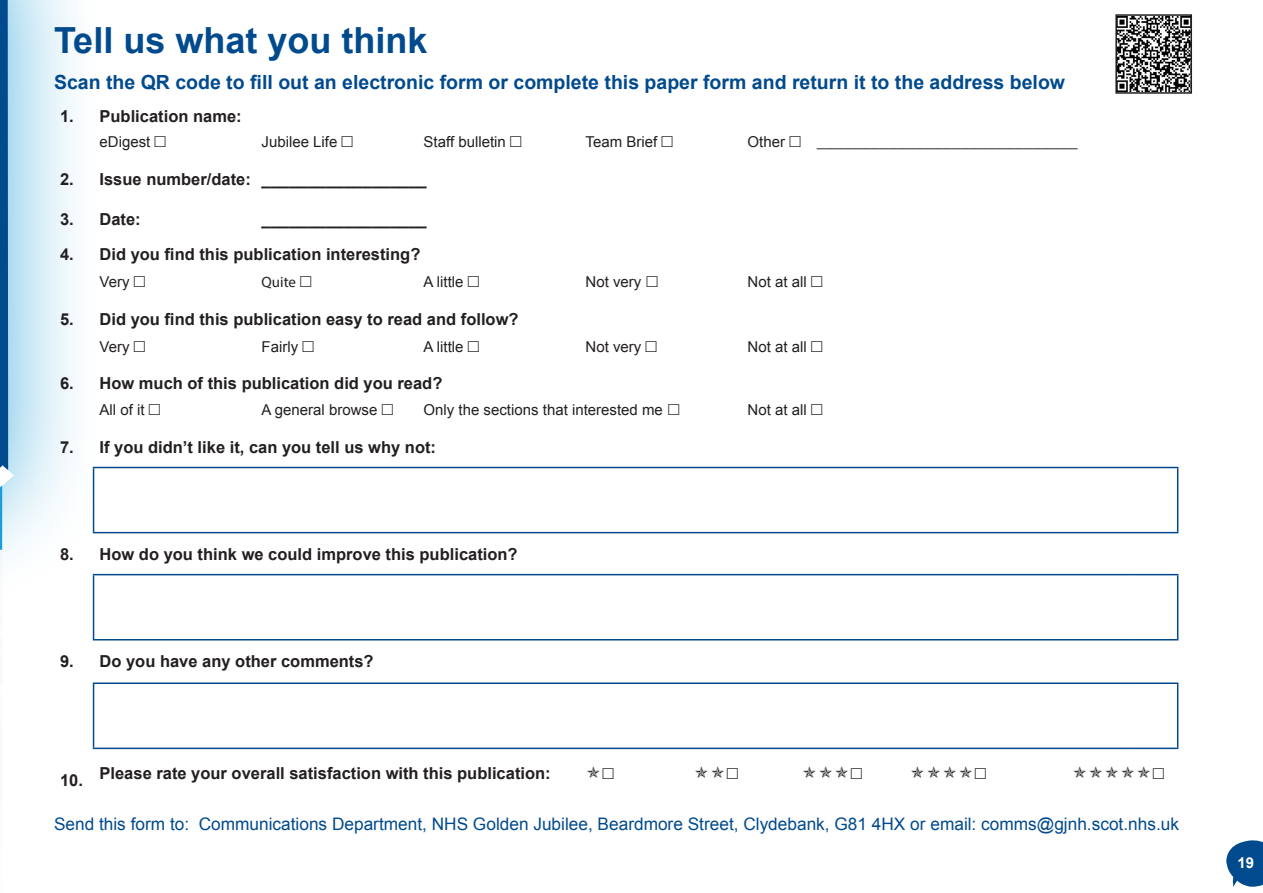
<style>
.page{position:relative;width:1263px;height:893px;background:#fff}
.page>*{position:absolute;margin:0;border:0;box-sizing:border-box;transform-origin:0 0}
.t1{font:700 36px "Arial";color:#004a8d}
.t2{font:700 19.5px "Arial";color:#004a8d}
.t3{font:18px "Myriad Pro";color:#231f20}
.t4{font:17.25px "Arial";color:#004a8d}
.t5{font:700 16.5px "Arial";color:#231f20}
.t6{font:15px "Arial";color:#231f20}
.t7{font:15px "Myriad Pro";color:#231f20}
.t8{font:700 15px "Arial";color:#fff}
</style>
<div class="page">
<svg style="left:1226px;top:840px;width:37px;height:47px"></svg>
<div style="left:0;top:0;width:103px;height:675px;background:#1b9dd8;opacity:.75"></div>
<svg style="left:0;top:0;width:23px;height:592px;background:#8dbad8"></svg>
<hr style="left:93px;top:467px;width:1036px;height:1px;background:#004a8d">
<hr style="left:93px;top:468px;width:1px;height:64px;background:#004a8d">
<hr style="left:1129px;top:467px;width:49px;height:1px;background:#004a8d">
<hr style="left:1177px;top:468px;width:1px;height:64px;background:#004a8d">
<hr style="left:93px;top:532px;width:1036px;height:1px;background:#004a8d">
<hr style="left:1129px;top:532px;width:49px;height:1px;background:#004a8d">
<hr style="left:93px;top:574px;width:1036px;height:1px;background:#004a8d">
<hr style="left:93px;top:575px;width:1px;height:64px;background:#004a8d">
<hr style="left:1129px;top:574px;width:49px;height:1px;background:#004a8d">
<hr style="left:1177px;top:575px;width:1px;height:64px;background:#004a8d">
<hr style="left:93px;top:639px;width:1036px;height:1px;background:#004a8d">
<hr style="left:1129px;top:639px;width:49px;height:1px;background:#004a8d">
<hr style="left:93px;top:682px;width:1036px;height:2px;background:#004a8d">
<hr style="left:93px;top:684px;width:1px;height:64px;background:#004a8d">
<hr style="left:1129px;top:682px;width:49px;height:2px;background:#004a8d">
<hr style="left:1177px;top:684px;width:1px;height:64px;background:#004a8d">
<hr style="left:93px;top:748px;width:1036px;height:1px;background:#004a8d">
<hr style="left:1129px;top:748px;width:49px;height:1px;background:#004a8d">
<img style="left:1118px;top:17px;width:71px;height:74px">
<div style="left:1115px;top:14px;width:77px;height:80px;border:2px solid #231f20"></div>
<p class="t1" style="left:54px;top:16px;width:375px">Tell us what you think</p>
<p class="t2" style="left:54px;top:69px;width:1012px">Scan the QR code to fill out an electronic form or complete this paper form and return it to the address below</p>
<p class="t5" style="left:60px;top:105px;width:15px">1.</p>
<p class="t5" style="left:100px;top:105px;width:144px">Publication name:</p>
<p class="t6" style="left:100px;top:132px;width:52px">eDigest</p>
<p class="t6" style="left:262px;top:132px;width:77px">Jubilee Life</p>
<p class="t6" style="left:424px;top:132px;width:84px">Staff bulletin</p>
<p class="t6" style="left:586px;top:132px;width:73px">Team Brief</p>
<p class="t6" style="left:748px;top:132px;width:39px">Other</p>
<p class="t3" style="left:817px;top:130px;width:262px">_____________________________</p>
<p class="t5" style="left:60px;top:169px;width:15px">2.</p>
<p class="t5" style="left:100px;top:169px;width:329px">Issue number/date: __________________</p>
<p class="t5" style="left:60px;top:208px;width:15px">3.</p>
<p class="t5" style="left:100px;top:208px;width:43px">Date:</p>
<p class="t5" style="left:262px;top:208px;width:167px">__________________</p>
<p class="t5" style="left:60px;top:243px;width:15px">4.</p>
<p class="t5" style="left:100px;top:243px;width:322px">Did you find this publication interesting?</p>
<p class="t6" style="left:100px;top:272px;width:32px">Very</p>
<p class="t7" style="left:262px;top:272px;width:36px">Quite</p>
<p class="t6" style="left:424px;top:272px;width:42px">A little</p>
<p class="t6" style="left:586px;top:272px;width:57px">Not very</p>
<p class="t6" style="left:748px;top:272px;width:61px">Not at all</p>
<p class="t5" style="left:60px;top:309px;width:15px">5.</p>
<p class="t5" style="left:100px;top:309px;width:421px">Did you find this publication easy to read and follow?</p>
<p class="t6" style="left:100px;top:337px;width:32px">Very</p>
<p class="t6" style="left:262px;top:337px;width:38px">Fairly</p>
<p class="t6" style="left:424px;top:337px;width:42px">A little</p>
<p class="t6" style="left:586px;top:337px;width:57px">Not very</p>
<p class="t6" style="left:748px;top:337px;width:61px">Not at all</p>
<p class="t5" style="left:60px;top:372px;width:15px">6.</p>
<p class="t5" style="left:100px;top:372px;width:344px">How much of this publication did you read?</p>
<p class="t6" style="left:100px;top:400px;width:47px">All of it</p>
<p class="t6" style="left:262px;top:400px;width:117px">A general browse</p>
<p class="t6" style="left:424px;top:400px;width:241px">Only the sections that interested me</p>
<p class="t6" style="left:748px;top:400px;width:61px">Not at all</p>
<p class="t5" style="left:60px;top:436px;width:15px">7.</p>
<p class="t5" style="left:100px;top:436px;width:338px">If you didn’t like it, can you tell us why not:</p>
<p class="t5" style="left:60px;top:543px;width:15px">8.</p>
<p class="t5" style="left:100px;top:543px;width:420px">How do you think we could improve this publication?</p>
<p class="t5" style="left:60px;top:650px;width:15px">9.</p>
<p class="t5" style="left:100px;top:650px;width:276px">Do you have any other comments?</p>
<p class="t5" style="left:60px;top:769px;width:24px">10.</p>
<p class="t5" style="left:100px;top:762px;width:453px">Please rate your overall satisfaction with this publication:</p>
<p class="t4" style="left:54px;top:813px;width:1126px">Send this form to: Communications Department, NHS Golden Jubilee, Beardmore Street, Clydebank, G81 4HX or email: comms@gjnh.scot.nhs.uk</p>
<p class="t8" style="left:1237px;top:853px;width:18px">19</p>
</div>
